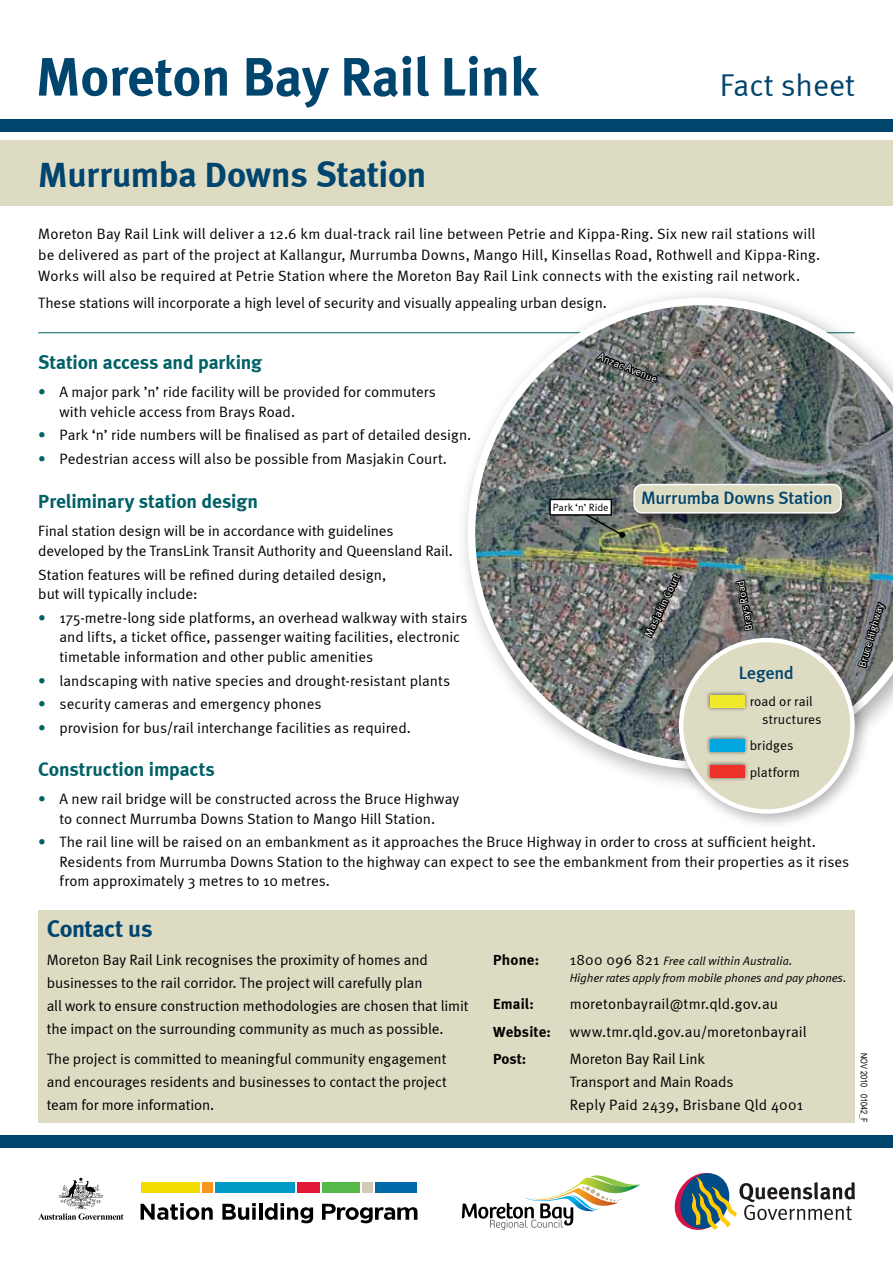
<style>
.page{position:relative;width:893px;height:1263px;background:#fff}
.page>*{position:absolute;margin:0;border:0;box-sizing:border-box;transform-origin:0 0}
.t1{font:700 54px "Meta";color:#00456e}
.t2{font:700 36px "Meta";letter-spacing:-.01em;color:#00456e}
.t3{font:31.5px "Meta Normal";color:#00456e}
.t4{font:700 24px "Meta";letter-spacing:-.02em;color:#00456e}
.t5{font:700 19.5px "Meta";letter-spacing:-.01em;color:#006166}
.t6{font:500 18px "Meta";letter-spacing:-.015em;color:#00456e}
.t7{font:15px/19.5px "Meta Normal";color:#000}
.t8{font:700 15px "Meta";letter-spacing:.005em;color:#000}
.t9{font:13.5px/18px "Meta Normal";letter-spacing:.015em;color:#000}
.t10{font:italic 12px/17px "Meta Normal";letter-spacing:-.01em;color:#000}
.t11{font:10.5px "Meta Normal";color:#fff}
.t12{font:10.5px "Meta Normal";letter-spacing:.01em;color:#000}
.t13{font:9px "Arial Narrow";color:#000}
.s1{color:#006166}
.s2{font-style:normal;font-size:15px}
.s3{font-style:normal}
</style>
<div class="page">
<div style="left:0;top:140px;width:893px;height:66px;background:#dedbc3"></div>
<div style="left:38px;top:910px;width:817px;height:213px;background:#dedbc3"></div>
<hr style="left:38px;top:332px;width:817px;height:1px;background:#006166">
<div style="left:453px;top:283px;width:440px;height:509px;background:#fff"></div>
<img style="left:468px;top:298px;width:425px;height:471px">
<svg style="left:578px;top:509px;width:47px;height:29px"></svg>
<div style="left:550px;top:499px;width:61px;height:16px;background:#fff"></div>
<div style="left:549px;top:499px;width:63px;height:17px;border:2px solid #000"></div>
<svg style="left:594px;top:347px;width:65px;height:45px;background:#606463"></svg>
<svg style="left:856px;top:594px;width:31px;height:79px;background:#5f6061"></svg>
<div style="left:629px;top:479px;width:227px;height:48px;background:#000;opacity:.5"></div>
<div style="left:634px;top:484px;width:207px;height:29px;background:#dedbc3;border-radius:9px"></div>
<div style="left:633px;top:484px;width:209px;height:29px;border:2px solid #fff;border-radius:9px"></div>
<div style="left:667px;top:626px;width:203px;height:203px;background:#000;opacity:.3"></div>
<div style="left:681px;top:640px;width:171px;height:171px;background:#dedbc3;border-radius:50%"></div>
<div style="left:679px;top:638px;width:176px;height:176px;border:4px solid #fff;border-radius:50%"></div>
<div style="left:705px;top:689px;width:43px;height:22px;background:#000;opacity:.5"></div>
<div style="left:710px;top:695px;width:34px;height:13px;background:#f0e92b"></div>
<div style="left:705px;top:733px;width:43px;height:22px;background:#000;opacity:.5"></div>
<div style="left:710px;top:739px;width:34px;height:13px;background:#00a6dd"></div>
<div style="left:705px;top:759px;width:43px;height:22px;background:#000;opacity:.5"></div>
<div style="left:710px;top:765px;width:34px;height:13px;background:#ee312a"></div>
<svg style="left:734px;top:557px;width:21px;height:78px;background:#585d54"></svg>
<img style="left:631px;top:555px;width:52px;height:85px">
<div style="left:0;top:119px;width:893px;height:13px;background:#00456e"></div>
<div style="left:0;top:1135px;width:893px;height:13px;background:#00456e"></div>
<svg style="left:675px;top:1173px;width:180px;height:57px"></svg>
<div style="left:202px;top:1182px;width:10px;height:10px;background:#f8971d"></div>
<div style="left:297px;top:1182px;width:23px;height:10px;background:#e31837"></div>
<div style="left:363px;top:1182px;width:10px;height:10px;background:#d3cab7"></div>
<div style="left:141px;top:1182px;width:58px;height:10px;background:#f4dc00"></div>
<div style="left:375px;top:1182px;width:42px;height:10px;background:#0069aa"></div>
<div style="left:215px;top:1182px;width:79px;height:10px;background:#009ac7"></div>
<div style="left:322px;top:1182px;width:38px;height:10px;background:#54b948"></div>
<svg style="left:141px;top:1203px;width:72px;height:17px"></svg>
<svg style="left:222px;top:1203px;width:34px;height:17px"></svg>
<hr style="left:259px;top:1203px;width:3px;height:17px;background:#000">
<svg style="left:265px;top:1203px;width:48px;height:20px"></svg>
<svg style="left:322px;top:1204px;width:95px;height:19px"></svg>
<svg style="left:38px;top:1177px;width:85px;height:43px"></svg>
<svg style="left:462px;top:1175px;width:178px;height:55px"></svg>
<h1 class="t1" style="left:36px;top:45px;width:503px">Moreton Bay Rail Link</h1>
<h2 class="t2" style="left:38px;top:154px;width:390px">Murrumba Downs Station</h2>
<h3 class="t3" style="left:720px;top:67px;width:137px">Fact sheet</h3>
<p class="t7" style="left:38px;top:223px;width:783px;line-height:21px">Moreton Bay Rail Link will deliver a 12.6 km dual-track rail line between Petrie and Kippa-Ring. Six new rail stations will be delivered as part of the project at Kallangur, Murrumba Downs, Mango Hill, Kinsellas Road, Rothwell and Kippa-Ring.<br>Works will also be required at Petrie Station where the Moreton Bay Rail Link connects with the existing rail network.</p>
<p class="t7" style="left:38px;top:293px;width:570px">These stations will incorporate a high level of security and visually appealing urban design.</p>
<p class="t11" style="left:601px;top:350px;width:64px;rotate:22deg">Anzac Avenue</p>
<h3 class="t5" style="left:38px;top:351px;width:225px">Station access and parking</h3>
<p class="t7" style="left:60px;top:382px;width:378px;text-indent:-21px"><span class="s1">•</span> A major park ’n’ ride facility will be provided for commuters with vehicle access from Brays Road.</p>
<p class="t7" style="left:38px;top:425px;width:435px"><span class="s1">•</span> Park ‘n’ ride numbers will be finalised as part of detailed design.</p>
<p class="t7" style="left:38px;top:449px;width:410px"><span class="s1">•</span> Pedestrian access will also be possible from Masjakin Court.</p>
<h3 class="t5" style="left:38px;top:490px;width:221px">Preliminary station design</h3>
<p class="t7" style="left:38px;top:521px;width:416px">Final station design will be in accordance with guidelines developed by the TransLink Transit Authority and Queensland Rail.</p>
<p class="t7" style="left:38px;top:564px;width:350px">Station features will be refined during detailed design, but will typically include:</p>
<p class="t7" style="left:60px;top:608px;width:409px;text-indent:-21px"><span class="s1">•</span> 175-metre-long side platforms, an overhead walkway with stairs and lifts, a ticket office, passenger waiting facilities, electronic timetable information and other public amenities</p>
<p class="t7" style="left:38px;top:670px;width:413px"><span class="s1">•</span> landscaping with native species and drought-resistant plants</p>
<p class="t7" style="left:38px;top:694px;width:285px"><span class="s1">•</span> security cameras and emergency phones</p>
<p class="t7" style="left:38px;top:718px;width:374px"><span class="s1">•</span> provision for bus/rail interchange facilities as required.</p>
<h3 class="t5" style="left:38px;top:758px;width:178px">Construction impacts</h3>
<p class="t7" style="left:38px;top:789px;width:422px;text-align:center"><span class="s1">•</span> A new rail bridge will be constructed across the Bruce Highway to connect Murrumba Downs Station to Mango Hill Station.</p>
<p class="t7" style="left:60px;top:832px;width:791px;text-indent:-21px"><span class="s1">•</span> The rail line will be raised on an embankment as it approaches the Bruce Highway in order to cross at sufficient height.<br>Residents from Murrumba Downs Station to the highway can expect to see the embankment from their properties as it rises from approximately 3 metres to 10 metres.</p>
<p class="t6" style="left:641px;top:487px;width:193px">Murrumba Downs Station</p>
<p class="t12" style="left:553px;top:501px;width:57px">Park ‘n’ Ride</p>
<p class="t11" style="left:642px;top:633px;width:70px;rotate:-64deg">Masjakin Court</p>
<p class="t11" style="left:743px;top:631px;width:52px;rotate:-100deg">Brays Road</p>
<p class="t6" style="left:739px;top:662px;width:57px">Legend</p>
<p class="t9" style="left:762px;top:692px;width:61px;text-indent:-12px">road or rail structures</p>
<p class="t9" style="left:750px;top:732px;width:52px;line-height:26.5px">bridges platform</p>
<p class="t11" style="left:856px;top:665px;width:68px;rotate:-74deg">Bruce Highway</p>
<h3 class="t4" style="left:47px;top:915px;width:107px">Contact us</h3>
<p class="t7" style="left:47px;top:948px;width:423px;line-height:23.1px">Moreton Bay Rail Link recognises the proximity of homes and businesses to the rail corridor. The project will carefully plan<br>all work to ensure construction methodologies are chosen that limit the impact on the surrounding community as much as possible.</p>
<p class="t7" style="left:47px;top:1047px;width:402px;line-height:23.1px;text-align:justify">The project is committed to meaningful community engagement and encourages residents and businesses to contact the project team for more information.</p>
<p class="t13" style="left:871px;top:1053px;width:71px;rotate:90deg">NOV 2010 01042_F</p>
<p class="t8" style="left:493px;top:951px;width:47px">Phone:</p>
<p class="t10" style="left:570px;top:952px;width:278px"><span class="s2">1800 096 821</span> Free call within Australia.<br>Higher rates apply from mobile phones and pay phones<span class="s3">.</span></p>
<p class="t8" style="left:493px;top:995px;width:42px">Email:</p>
<p class="t7" style="left:570px;top:994px;width:210px">moretonbayrail@tmr.qld.gov.au</p>
<p class="t8" style="left:493px;top:1022px;width:59px">Website:</p>
<p class="t7" style="left:570px;top:1021px;width:238px">www.tmr.qld.gov.au/moretonbayrail</p>
<p class="t8" style="left:493px;top:1050px;width:34px">Post:</p>
<p class="t7" style="left:570px;top:1047px;width:235px;line-height:23px">Moreton Bay Rail Link<br>Transport and Main Roads<br>Reply Paid 2439, Brisbane Qld 4001</p>
</div>
